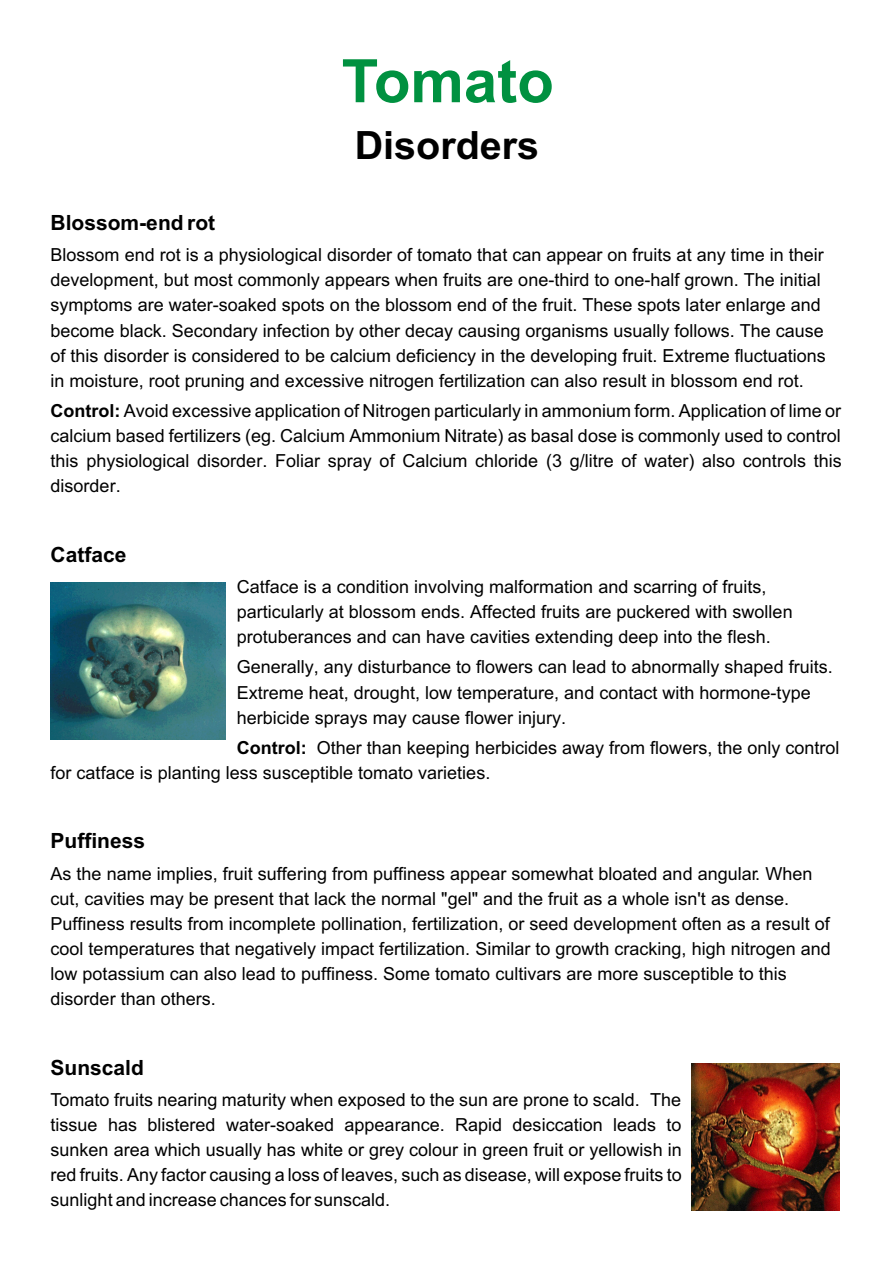
<style>
.page{position:relative;width:894px;height:1263px;background:#fff}
.page>*{position:absolute;margin:0;border:0;box-sizing:border-box;transform-origin:0 0}
.t1{font:700 60px "Arial";color:#009140}
.t2{font:700 39px "Arial";color:#000}
.t3{font:700 21px "Arial";color:#000}
.t4{font:18px/25.2px "Arial";color:#000}
.s1{font-weight:700}
</style>
<div class="page">
<img style="left:51px;top:583px;width:175px;height:156px">
<img style="left:692px;top:1063px;width:148px;height:148px">
<h1 class="t1" style="left:342px;top:59px;width:214px">Tomato</h1>
<h2 class="t2" style="left:355px;top:131px;width:186px">Disorders</h2>
<p class="t3" style="left:51px;top:215px;width:166px">Blossom-end rot</p>
<p class="t4" style="left:51px;top:244px;width:777px">Blossom end rot is a physiological disorder of tomato that can appear on fruits at any time in their development, but most commonly appears when fruits are one-third to one-half grown. The initial symptoms are water-soaked spots on the blossom end of the fruit. These spots later enlarge and become black. Secondary infection by other decay causing organisms usually follows. The cause of this disorder is considered to be calcium deficiency in the developing fruit. Extreme fluctuations in moisture, root pruning and excessive nitrogen fertilization can also result in blossom end rot.</p>
<p class="t4" style="left:51px;top:400px;width:793px;text-align:justify"><span class="s1">Control:</span> Avoid excessive application of Nitrogen particularly in ammonium form. Application of lime or calcium based fertilizers (eg. Calcium Ammonium Nitrate) as basal dose is commonly used to control this physiological disorder. Foliar spray of Calcium chloride (3 g/litre of water) also controls this disorder.</p>
<p class="t3" style="left:51px;top:547px;width:77px">Catface</p>
<p class="t4" style="left:237px;top:576px;width:557px">Catface is a condition involving malformation and scarring of fruits, particularly at blossom ends. Affected fruits are puckered with swollen protuberances and can have cavities extending deep into the flesh.</p>
<p class="t4" style="left:237px;top:656px;width:598px">Generally, any disturbance to flowers can lead to abnormally shaped fruits.<br>Extreme heat, drought, low temperature, and contact with hormone-type herbicide sprays may cause flower injury.</p>
<p class="t4" style="left:51px;top:737px;width:791px;text-indent:186px"><span class="s1">Control:</span> Other than keeping herbicides away from flowers, the only control for catface is planting less susceptible tomato varieties.</p>
<p class="t3" style="left:51px;top:833px;width:96px">Puffiness</p>
<p class="t4" style="left:51px;top:862px;width:782px">As the name implies, fruit suffering from puffiness appear somewhat bloated and angular. When cut, cavities may be present that lack the normal "gel" and the fruit as a whole isn't as dense.<br>Puffiness results from incomplete pollination, fertilization, or seed development often as a result of cool temperatures that negatively impact fertilization. Similar to growth cracking, high nitrogen and low potassium can also lead to puffiness. Some tomato cultivars are more susceptible to this disorder than others.</p>
<p class="t3" style="left:51px;top:1059px;width:95px">Sunscald</p>
<p class="t4" style="left:51px;top:1088px;width:633px;text-align:justify">Tomato fruits nearing maturity when exposed to the sun are prone to scald. The tissue has blistered water-soaked appearance. Rapid desiccation leads to sunken area which usually has white or grey colour in green fruit or yellowish in red fruits. Any factor causing a loss of leaves, such as disease, will expose fruits to sunlight and increase chances for sunscald.</p>
</div>
